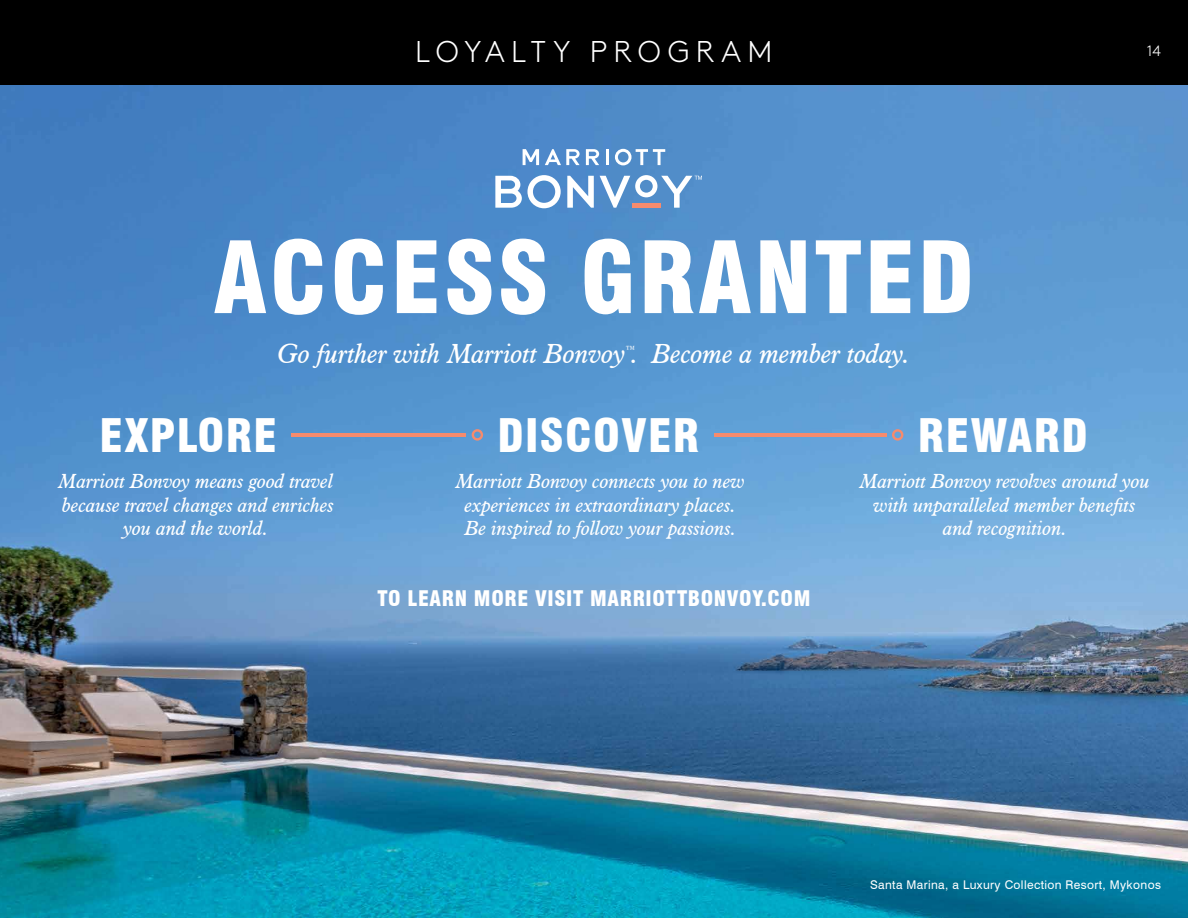
<style>
.page{position:relative;width:1188px;height:918px;background:#fff}
.page>*{position:absolute;margin:0;border:0;box-sizing:border-box;transform-origin:0 0}
.t1{font:900 condensed 96.75px "Swiss 721 BT";letter-spacing:.03em;color:#fff}
.t2{font:900 condensed 45.15px "Swiss 721 BT";letter-spacing:.03em;color:#fff}
.t3{font:300 30px "Brown Pro";letter-spacing:.21em;color:#fff}
.t4{font:italic 27.15px "Aldine 721 BT";letter-spacing:-.005em;color:#fff}
.t5{font:900 condensed 21px "Swiss 721 BT";letter-spacing:.03em;color:#fff}
.t6{font:italic 19.95px/23.7px "Aldine 721 BT";letter-spacing:-.005em;color:#fff;text-align:center}
.t7{font:300 15px "Brown Pro";color:#fff}
.t8{font:12px "Swiss 721 BT";letter-spacing:.03em;color:#fff}
</style>
<div class="page">
<div style="left:0;top:0;width:1188px;height:85px;background:#000"></div>
<img style="left:0;top:85px;width:1188px;height:833px">
<svg style="left:495px;top:175px;width:66px;height:33px"></svg>
<svg style="left:567px;top:176px;width:27px;height:32px"></svg>
<svg style="left:523px;top:149px;width:16px;height:16px"></svg>
<hr style="left:606px;top:149px;width:3px;height:16px;background:#fff">
<svg style="left:545px;top:149px;width:35px;height:16px"></svg>
<svg style="left:586px;top:149px;width:13px;height:16px"></svg>
<svg style="left:615px;top:149px;width:50px;height:16px"></svg>
<svg style="left:600px;top:175px;width:102px;height:33px"></svg>
<hr style="left:714px;top:433px;width:172px;height:4px;background:#f68b6d">
<hr style="left:291px;top:433px;width:175px;height:4px;background:#f68b6d">
<svg style="left:892px;top:429px;width:11px;height:12px"></svg>
<svg style="left:472px;top:429px;width:11px;height:12px"></svg>
<h3 class="t3" style="left:415px;top:30px;width:359px">LOYALTY PROGRAM</h3>
<p class="t7" style="left:1147px;top:40px;width:16px">14</p>
<h1 class="t1" style="left:214px;top:220px;width:762px">ACCESS GRANTED</h1>
<h3 class="t4" style="left:278px;top:337px;width:634px">Go further with Marriott Bonvoy<sup>™</sup>. Become a member today.</h3>
<h2 class="t2" style="left:100px;top:409px;width:179px">EXPLORE</h2>
<h2 class="t2" style="left:497px;top:409px;width:203px">DISCOVER</h2>
<h2 class="t2" style="left:918px;top:409px;width:171px">REWARD</h2>
<p class="t6" style="left:59px;top:469px;width:277px">Marriott Bonvoy means good travel because travel changes and enriches you and the world.</p>
<p class="t6" style="left:456px;top:469px;width:291px">Marriott Bonvoy connects you to new experiences in extraordinary places.<br>Be inspired to follow your passions.</p>
<p class="t5" style="left:377px;top:585px;width:435px">TO LEARN MORE VISIT MARRIOTTBONVOY.COM</p>
<p class="t6" style="left:860px;top:469px;width:292px">Marriott Bonvoy revolves around you with unparalleled member benefits and recognition.</p>
<p class="t8" style="left:870px;top:877px;width:292px">Santa Marina, a Luxury Collection Resort, Mykonos</p>
</div>
